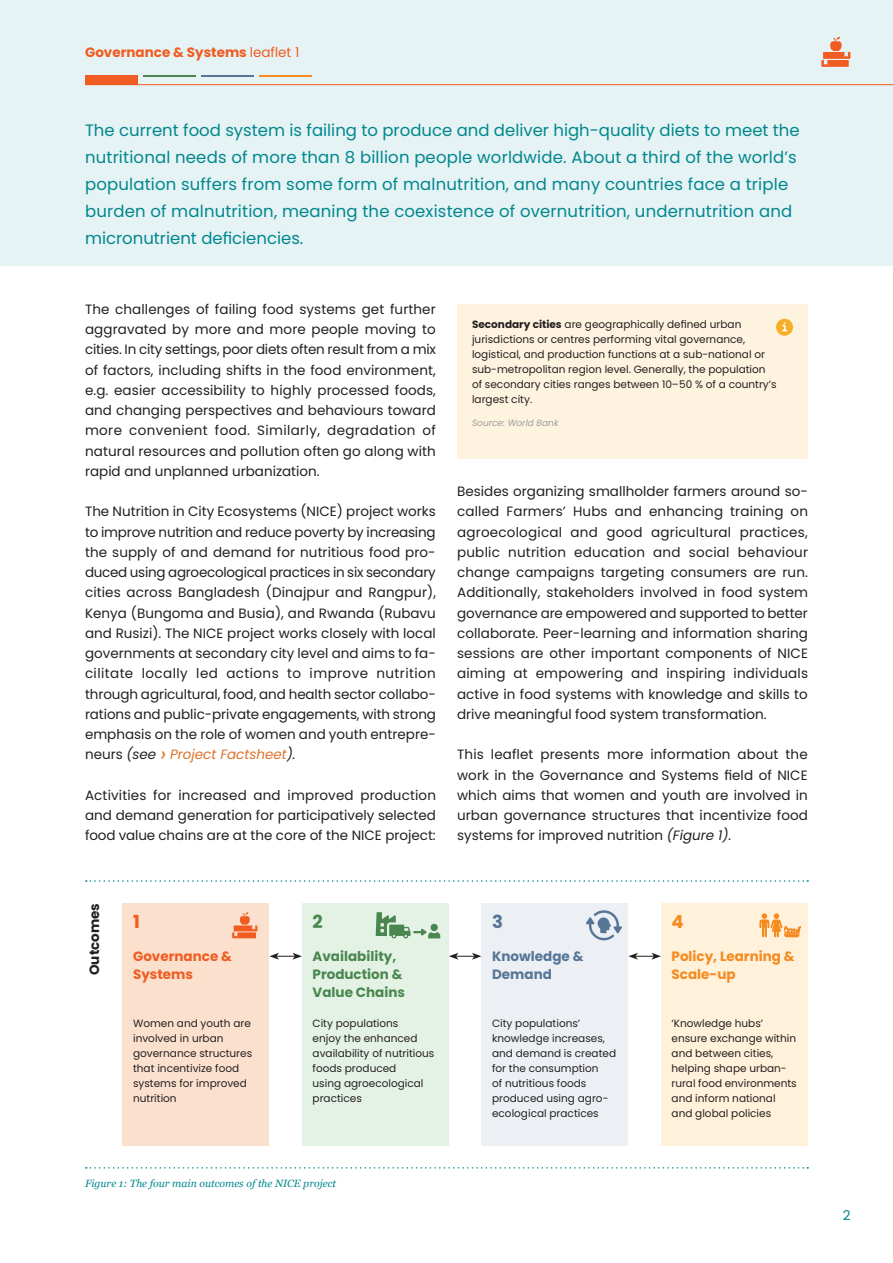
<style>
.page{position:relative;width:893px;height:1263px;background:#fff}
.page>*{position:absolute;margin:0;border:0;box-sizing:border-box;transform-origin:0 0}
.t1{font:700 18px "Poppins";color:#f58a1f}
.t2{font:700 18px "Poppins";color:#f05c21}
.t3{font:700 18px "Poppins";color:#4a874f}
.t4{font:700 18px "Poppins";color:#577596}
.t5{font:16.5px/27px "Poppins";letter-spacing:.01em;color:#00878e}
.t6{font:13.5px/20.2px "Poppins";color:#231f20;text-align:justify}
.t7{font:700 13.5px/18px "Poppins";color:#f05c21}
.t8{font:700 13.5px/18px "Poppins";color:#4a874f}
.t9{font:700 13.5px/18px "Poppins";color:#f58a1f}
.t10{font:700 13.5px/18px "Poppins";color:#577596}
.t11{font:700 13.5px "Poppins";color:#231f20}
.t12{font:13.5px "Poppins";color:#00878e}
.t13{font:10.5px/15px "Poppins";color:#231f20}
.t14{font:italic 10.5px "Georgia";color:#00878e}
.t15{font:italic 9px "Poppins";color:#9f9f9f}
.s1{font-weight:400}
.s2{font-style:italic}
.s3{font-style:italic;font-size:20.25px;color:#db722a}
.s4{font-style:italic;color:#db722a}
.s5{font-weight:700}
</style>
<div class="page">
<div style="left:0;top:0;width:893px;height:266px;background:#e6f3f4"></div>
<svg style="left:86px;top:1167px;width:722px;height:1px"></svg>
<svg style="left:86px;top:880px;width:722px;height:2px"></svg>
<div style="left:661px;top:903px;width:147px;height:243px;background:#fff1da"></div>
<svg style="left:628px;top:953px;width:33px;height:7px"></svg>
<div style="left:122px;top:903px;width:147px;height:243px;background:#fce0ce"></div>
<div style="left:302px;top:903px;width:147px;height:243px;background:#e4f2e6"></div>
<div style="left:481px;top:903px;width:147px;height:243px;background:#ecf0f5"></div>
<svg style="left:269px;top:953px;width:33px;height:7px"></svg>
<svg style="left:449px;top:953px;width:32px;height:7px"></svg>
<svg style="left:759px;top:913px;width:42px;height:24px"></svg>
<svg style="left:232px;top:912px;width:25px;height:26px"></svg>
<svg style="left:376px;top:912px;width:64px;height:26px"></svg>
<svg style="left:586px;top:910px;width:36px;height:30px"></svg>
<div style="left:457px;top:304px;width:351px;height:154px;background:#fef3df"></div>
<div style="left:776px;top:319px;width:17px;height:17px;background:#f8af28;border-radius:50%"></div>
<svg style="left:782px;top:322px;width:6px;height:10px"></svg>
<hr style="left:85px;top:84px;width:808px;height:1px;background:#f05c21">
<div style="left:85px;top:75px;width:53px;height:10px;background:#f05c21"></div>
<hr style="left:143px;top:75px;width:53px;height:2px;background:#4a874f">
<hr style="left:201px;top:75px;width:53px;height:2px;background:#577596">
<hr style="left:259px;top:75px;width:53px;height:2px;background:#f58a1f">
<svg style="left:821px;top:37px;width:29px;height:30px"></svg>
<p class="t7" style="left:85px;top:43px;width:216px">Governance &amp; Systems <span class="s1">leaflet 1</span></p>
<p class="t5" style="left:85px;top:117px;width:716px">The current food system is failing to produce and deliver high-quality diets to meet the nutritional needs of more than 8 billion people worldwide. About a third of the world’s population suffers from some form of malnutrition, and many countries face a triple burden of malnutrition, meaning the coexistence of overnutrition, undernutrition and micronutrient deficiencies.</p>
<p class="t6" style="left:85px;top:299px;width:352px">The challenges of failing food systems get further aggravated by more and more people moving to cities. In city settings, poor diets often result from a mix of factors, including shifts in the food environment, e.g. easier accessibility to highly processed foods, and changing perspectives and behaviours toward more convenient food. Similarly, degradation of natural resources and pollution often go along with rapid and unplanned urbanization.</p>
<p class="t6" style="left:85px;top:502px;width:352px">The Nutrition in City Ecosystems (NICE) project works to improve nutrition and reduce poverty by increasing the supply of and demand for nutritious food pro&shy;duced using agroecological practices in six secondary cities across Bangladesh (Dinajpur and Rangpur), Kenya (Bungoma and Busia), and Rwanda (Rubavu and Rusizi). The NICE project works closely with local governments at secondary city level and aims to fa&shy;cilitate locally led actions to improve nutrition through agricultural, food, and health sector collabo&shy;rations and public-private engagements, with strong emphasis on the role of women and youth entrepre&shy;neurs <span class="s2">(see</span> <span class="s3">›</span> <span class="s4">Project Factsheet</span><span class="s2">).</span></p>
<p class="t6" style="left:85px;top:785px;width:353px">Activities for increased and improved production and demand generation for participatively selected food value chains are at the core of the NICE project:</p>
<p class="t13" style="left:472px;top:316px;width:306px"><span class="s5">Secondary cities</span> are geographically defined urban jurisdictions or centres performing vital governance, logistical, and production functions at a sub-national or sub-metropolitan region level. Generally, the population of secondary cities ranges between 10–50 % of a country’s largest city.</p>
<p class="t15" style="left:472px;top:418px;width:88px">Source: World Bank</p>
<p class="t6" style="left:457px;top:481px;width:352px">Besides organizing smallholder farmers around so&shy;called Farmers’ Hubs and enhancing training on agroecological and good agricultural practices, public nutrition education and social behaviour change campaigns targeting consumers are run.<br>Additionally, stakeholders involved in food system governance are empowered and supported to better collaborate. Peer-learning and information sharing sessions are other important components of NICE aiming at empowering and inspiring individuals active in food systems with knowledge and skills to drive meaningful food system transformation.</p>
<p class="t6" style="left:457px;top:745px;width:352px">This leaflet presents more information about the work in the Governance and Systems field of NICE which aims that women and youth are involved in urban governance structures that incentivize food systems for improved nutrition <span class="s2">(Figure 1).</span></p>
<p class="t11" style="left:87px;top:975px;width:74px;rotate:-90deg">Outcomes</p>
<h1 class="t1" style="left:672px;top:911px;width:14px">4</h1>
<h1 class="t4" style="left:492px;top:911px;width:12px">3</h1>
<p class="t10" style="left:492px;top:948px;width:93px">Knowledge &amp;<br>Demand</p>
<p class="t13" style="left:492px;top:1016px;width:126px">City populations’ knowledge increases, and demand is created for the consumption<br>of nutritious foods produced using agro&shy;ecological practices</p>
<h1 class="t3" style="left:313px;top:911px;width:12px">2</h1>
<p class="t8" style="left:313px;top:948px;width:94px">Availability,<br>Production &amp;<br>Value Chains</p>
<p class="t13" style="left:313px;top:1016px;width:123px">City populations<br>enjoy the enhanced availability of nutritious foods produced<br>using agroecological practices</p>
<h1 class="t2" style="left:133px;top:911px;width:8px">1</h1>
<p class="t7" style="left:133px;top:948px;width:100px">Governance &amp;<br>Systems</p>
<p class="t13" style="left:133px;top:1016px;width:121px">Women and youth are involved in urban governance structures that incentivize food systems for improved nutrition</p>
<p class="t9" style="left:672px;top:948px;width:125px">Policy, Learning &amp;<br>Scale-up</p>
<p class="t13" style="left:672px;top:1016px;width:127px">‘Knowledge hubs’ ensure exchange within and between cities, helping shape urban&shy;rural food environments and inform national and global policies</p>
<p class="t14" style="left:85px;top:1176px;width:253px">Figure 1: The four main outcomes of the NICE project</p>
<p class="t12" style="left:843px;top:1208px;width:9px">2</p>
</div>
